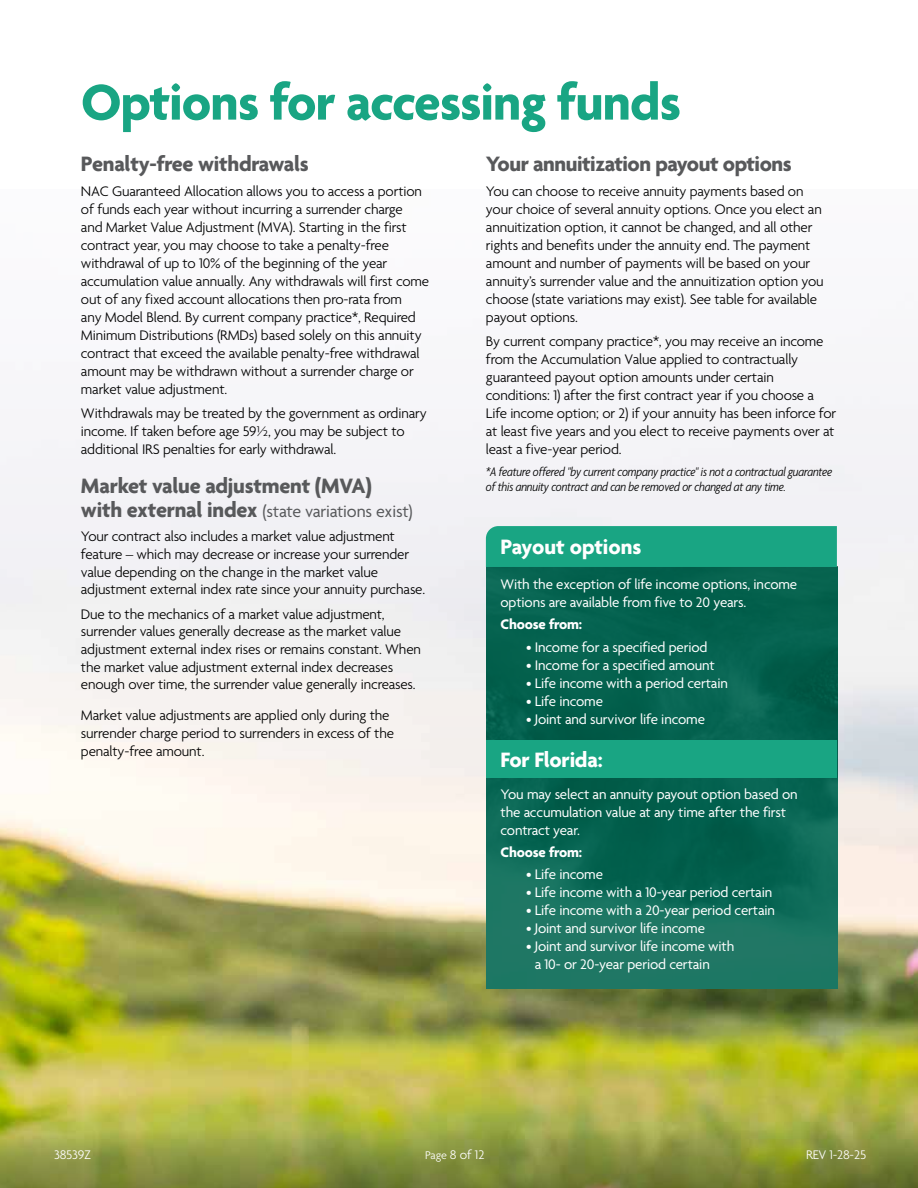
<style>
.page{position:relative;width:918px;height:1188px;background:#fff}
.page>*{position:absolute;margin:0;border:0;box-sizing:border-box;transform-origin:0 0}
.t1{font:700 54px "Agenda";letter-spacing:-.015em;color:#19a583}
.t2{font:700 22.5px "Agenda";letter-spacing:-.02em;color:#58595b}
.t3{font:700 22.5px "Agenda";letter-spacing:-.01em;color:#fff}
.t4{font:18px "Agenda";letter-spacing:-.01em;color:#58595b}
.t5{font:300 15px/18px "Agenda";letter-spacing:-.01em;color:#000}
.t6{font:15px/18px "Agenda";letter-spacing:-.01em;color:#fff}
.t7{font:700 15px "Agenda";letter-spacing:-.01em;color:#fff}
.t8{font:italic 300 condensed 13.5px/15px "Agenda";letter-spacing:-.01em;color:#000}
.t9{font:300 13.5px "Agenda";letter-spacing:-.01em;color:#fff}
.s1{font-weight:700;font-size:22.5px}
.s2{font-size:12px}
</style>
<div class="page">
<img style="left:0;top:396px;width:918px;height:683px">
<svg style="left:0;top:1079px;width:918px;height:109px;background:#a0a545"></svg>
<svg style="left:486px;top:567px;width:351px;height:421px;background:#0a6654"></svg>
<div style="left:486px;top:526px;width:351px;height:41px;background:#19a583"></div>
<div style="left:486px;top:741px;width:351px;height:37px;background:#19a583"></div>
<h1 class="t1" style="left:81px;top:73px;width:601px">Options for accessing funds</h1>
<h2 class="t2" style="left:81px;top:151px;width:229px">Penalty-free withdrawals</h2>
<p class="t5" style="left:81px;top:183px;width:350px">NAC Guaranteed Allocation allows you to access a portion of funds each year without incurring a surrender charge<br>and Market Value Adjustment (MVA). Starting in the first contract year, you may choose to take a penalty-free withdrawal of up to 10% of the beginning of the year accumulation value annually. Any withdrawals will first come out of any fixed account allocations then pro-rata from<br>any Model Blend. By current company practice*, Required Minimum Distributions (RMDs) based solely on this annuity contract that exceed the available penalty-free withdrawal amount may be withdrawn without a surrender charge or market value adjustment.</p>
<p class="t5" style="left:81px;top:405px;width:347px">Withdrawals may be treated by the government as ordinary income. If taken before age 59½, you may be subject to additional IRS penalties for early withdrawal.</p>
<h2 class="t2" style="left:81px;top:474px;width:292px">Market value adjustment (MVA)</h2>
<p class="t4" style="left:81px;top:502px;width:333px"><span class="s1">with external index</span> (state variations exist)</p>
<p class="t5" style="left:81px;top:529px;width:346px">Your contract also includes a market value adjustment feature – which may decrease or increase your surrender value depending on the change in the market value adjustment external index rate since your annuity purchase.</p>
<p class="t5" style="left:81px;top:606px;width:342px">Due to the mechanics of a market value adjustment, surrender values generally decrease as the market value adjustment external index rises or remains constant. When the market value adjustment external index decreases enough over time, the surrender value generally increases.</p>
<p class="t5" style="left:81px;top:708px;width:315px">Market value adjustments are applied only during the surrender charge period to surrenders in excess of the penalty-free amount.</p>
<h2 class="t2" style="left:486px;top:151px;width:307px">Your annuitization payout options</h2>
<p class="t5" style="left:486px;top:183px;width:339px">You can choose to receive annuity payments based on your choice of several annuity options. Once you elect an annuitization option, it cannot be changed, and all other rights and benefits under the annuity end. The payment amount and number of payments will be based on your annuity’s surrender value and the annuitization option you choose (state variations may exist). See table for available payout options.</p>
<p class="t5" style="left:486px;top:333px;width:352px">By current company practice*, you may receive an income from the Accumulation Value applied to contractually guaranteed payout option amounts under certain conditions: 1) after the first contract year if you choose a Life income option; or 2) if your annuity has been inforce for at least five years and you elect to receive payments over at least a five-year period.</p>
<p class="t8" style="left:486px;top:464px;width:348px">*A feature offered "by current company practice" is not a contractual guarantee of this annuity contract and can be removed or changed at any time.</p>
<h2 class="t3" style="left:501px;top:535px;width:142px">Payout options</h2>
<p class="t6" style="left:501px;top:576px;width:298px">With the exception of life income options, income options are available from five to 20 years.</p>
<p class="t7" style="left:501px;top:616px;width:83px">Choose from:</p>
<p class="t6" style="left:526px;top:639px;width:183px">• Income for a specified period</p>
<p class="t6" style="left:526px;top:657px;width:190px">• Income for a specified amount</p>
<p class="t6" style="left:526px;top:675px;width:203px">• Life income with a period certain</p>
<p class="t6" style="left:526px;top:693px;width:79px">• Life income</p>
<p class="t6" style="left:526px;top:711px;width:180px">• Joint and survivor life income</p>
<h2 class="t3" style="left:501px;top:748px;width:104px">For Florida:</h2>
<p class="t6" style="left:501px;top:786px;width:299px">You may select an annuity payout option based on the accumulation value at any time after the first contract year.</p>
<p class="t7" style="left:501px;top:844px;width:83px">Choose from:</p>
<p class="t6" style="left:526px;top:866px;width:79px">• Life income</p>
<p class="t6" style="left:526px;top:884px;width:248px">• Life income with a 10-year period certain</p>
<p class="t6" style="left:526px;top:902px;width:251px">• Life income with a 20-year period certain</p>
<p class="t6" style="left:526px;top:920px;width:180px">• Joint and survivor life income</p>
<p class="t6" style="left:535px;top:938px;width:201px;text-indent:-9px">• Joint and survivor life income with a 10- or 20-year period certain</p>
<p class="t9" style="left:54px;top:1147px;width:39px">38539Z</p>
<p class="t9" style="left:425px;top:1147px;width:61px"><span class="s2">Page</span> 8 of 12</p>
<p class="t9" style="left:806px;top:1147px;width:62px">REV 1-28-25</p>
</div>
